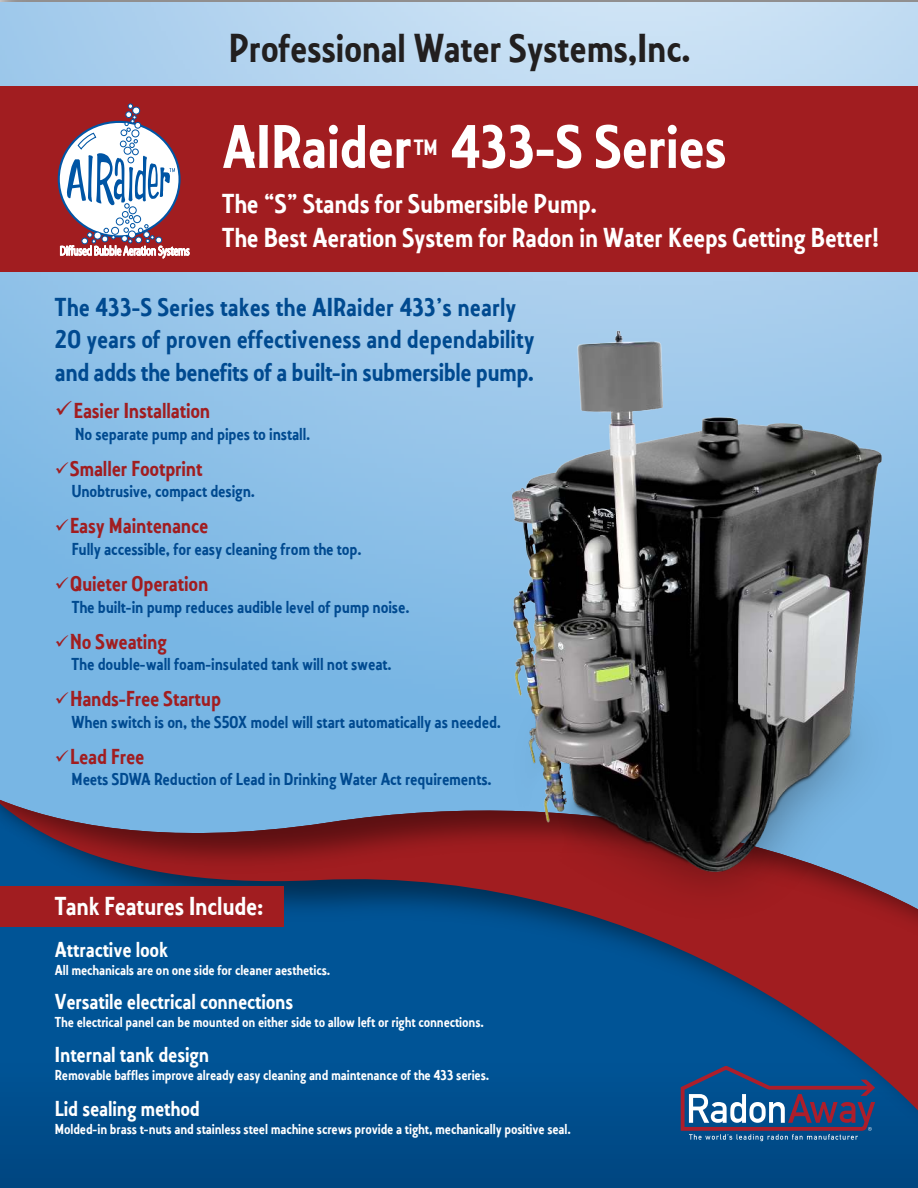
<style>
.page{position:relative;width:918px;height:1188px;background:#fff}
.page>*{position:absolute;margin:0;border:0;box-sizing:border-box;transform-origin:0 0}
.t1{font:64.35px "Collegiate";color:#fff}
.t2{font:42px "Collegiate";color:#221f1f}
.t3{font:28.5px/34.2px "Collegiate";color:#fff}
.t4{font:27px/32.4px "Collegiate";letter-spacing:.005em;color:#004a90}
.t5{font:27px "Collegiate";color:#fff}
.t6{font:22.95px "Collegiate";color:#fff}
.t7{font:22.5px "Collegiate";color:#a11d20}
.t8{font:22.5px "Collegiate";color:#fff}
.t9{font:18px "Collegiate";color:#004a90}
.t10{font:15px "Collegiate";color:#fff}
</style>
<div class="page">
<div style="left:0;top:1157px;width:918px;height:31px;background:#004783"></div>
<svg style="left:0;top:982px;width:918px;height:175px;background:#0a4d8a"></svg>
<img style="left:0;top:0;width:918px;height:982px">
<img style="left:0;top:2px;width:918px;height:907px">
<div style="left:0;top:87px;width:918px;height:185px;background:#a11d20"></div>
<div style="left:0;top:886px;width:284px;height:41px;background:#a11d20"></div>
<svg style="left:60px;top:104px;width:130px;height:155px"></svg>
<img style="left:476px;top:291px;width:442px;height:645px">
<svg style="left:681px;top:1066px;width:194px;height:75px;background:#375787"></svg>
<h2 class="t2" style="left:229px;top:28px;width:464px">Professional Water Systems,Inc.</h2>
<h1 class="t1" style="left:450px;top:116px;width:278px">433-S Series</h1>
<h3 class="t3" style="left:222px;top:188px;width:659px">The “S” Stands for Submersible Pump.<br>The Best Aeration System for Radon in Water Keeps Getting Better!</h3>
<h1 class="t1" style="left:222px;top:116px;width:191px">AIRaider</h1>
<p class="t6" style="left:414px;top:136px;width:26px">TM</p>
<h3 class="t4" style="left:55px;top:292px;width:481px">The 433-S Series takes the AIRaider 433’s nearly<br>20 years of proven effectiveness and dependability and adds the benefits of a built-in submersible pump.</h3>
<p class="t7" style="left:55px;top:400px;width:157px">✓Easier Installation</p>
<p class="t9" style="left:75px;top:425px;width:237px">No separate pump and pipes to install.</p>
<p class="t7" style="left:55px;top:458px;width:149px">✓Smaller Footprint</p>
<p class="t9" style="left:72px;top:483px;width:185px">Unobtrusive, compact design.</p>
<p class="t7" style="left:55px;top:515px;width:155px">✓Easy Maintenance</p>
<p class="t9" style="left:72px;top:541px;width:291px">Fully accessible, for easy cleaning from the top.</p>
<p class="t7" style="left:55px;top:573px;width:155px">✓Quieter Operation</p>
<p class="t9" style="left:72px;top:598px;width:339px">The built-in pump reduces audible level of pump noise.</p>
<p class="t7" style="left:55px;top:631px;width:113px">✓No Sweating</p>
<p class="t9" style="left:72px;top:656px;width:322px">The double-wall foam-insulated tank will not sweat.</p>
<p class="t7" style="left:55px;top:688px;width:167px">✓Hands-Free Startup</p>
<p class="t9" style="left:72px;top:713px;width:431px">When switch is on, the S50X model will start automatically as needed.</p>
<p class="t7" style="left:55px;top:746px;width:91px">✓Lead Free</p>
<p class="t9" style="left:72px;top:771px;width:422px">Meets SDWA Reduction of Lead in Drinking Water Act requirements.</p>
<h3 class="t5" style="left:55px;top:893px;width:210px">Tank Features Include:</h3>
<p class="t8" style="left:55px;top:939px;width:115px">Attractive look</p>
<p class="t10" style="left:55px;top:963px;width:277px">All mechanicals are on one side for cleaner aesthetics.</p>
<p class="t8" style="left:55px;top:991px;width:240px">Versatile electrical connections</p>
<p class="t10" style="left:55px;top:1015px;width:431px">The electrical panel can be mounted on either side to allow left or right connections.</p>
<p class="t8" style="left:55px;top:1044px;width:156px">Internal tank design</p>
<p class="t10" style="left:55px;top:1068px;width:436px">Removable baffles improve already easy cleaning and maintenance of the 433 series.</p>
<p class="t8" style="left:55px;top:1098px;width:146px">Lid sealing method</p>
<p class="t10" style="left:55px;top:1122px;width:518px">Molded-in brass t-nuts and stainless steel machine screws provide a tight, mechanically positive seal.</p>
</div>
